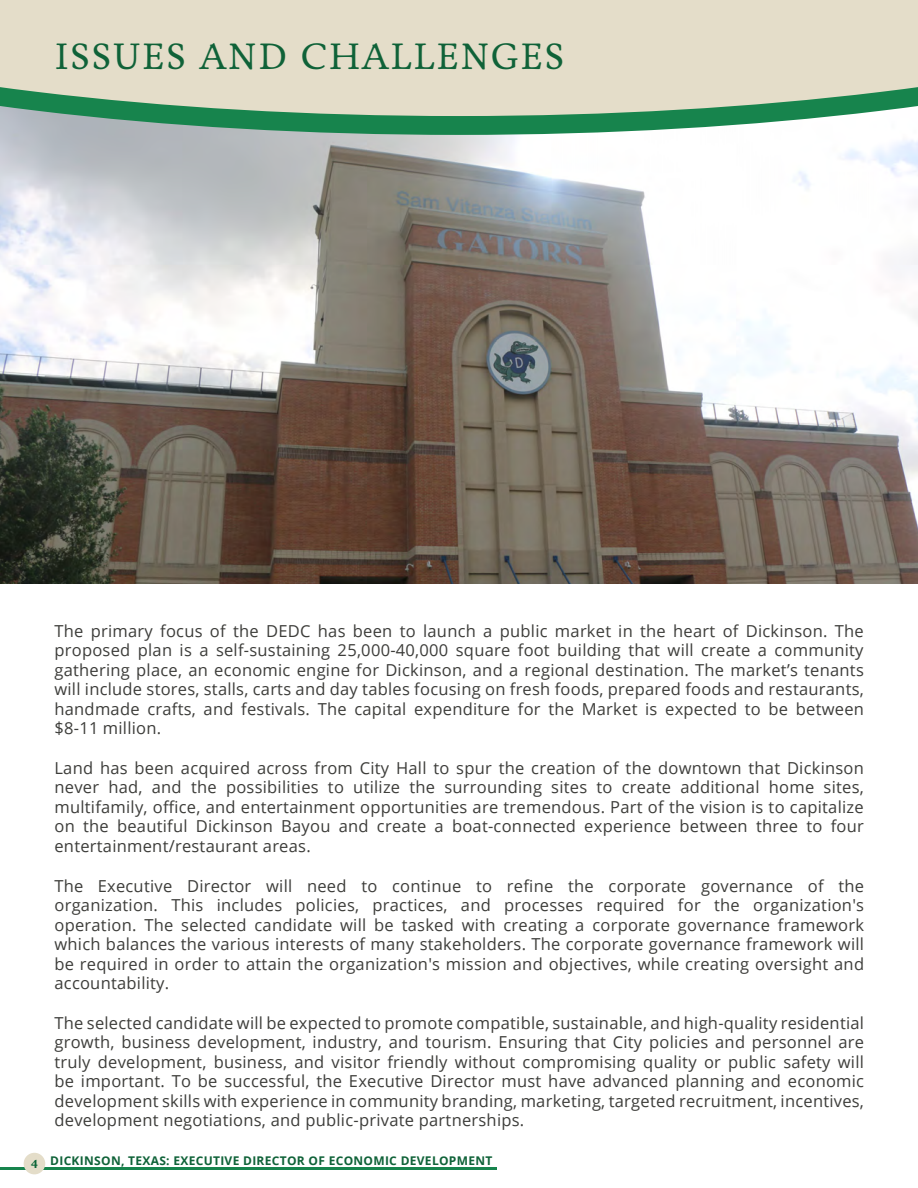
<style>
.page{position:relative;width:918px;height:1188px;background:#fff}
.page>*{position:absolute;margin:0;border:0;box-sizing:border-box;transform-origin:0 0}
.Paragraph_Header{font:37.5px "Livory";letter-spacing:.04em;color:#0f6238}
.Main_Body-No_drop_ca{font:16.5px/19.5px "Open Sans";letter-spacing:.015em;color:#3d3d3a;text-align:justify}
.t1{font:700 12px "Open Sans";letter-spacing:.025em;color:#0f6238}
.s1{font-family:"Livory";color:#0c6638}
</style>
<div class="page">
<hr style="left:0;top:1167px;width:497px;height:2px;background:#17844d">
<div style="left:24px;top:1153px;width:21px;height:21px;background:#e4ddc9;border-radius:50%"></div>
<img style="left:0;top:135px;width:918px;height:449px">
<div style="left:0;top:0;width:918px;height:86px;background:#e4ddc9"></div>
<svg style="left:0;top:86px;width:918px;height:49px"></svg>
<p class="Paragraph_Header" style="left:55px;top:33px;width:511px">ISSUES AND CHALLENGES</p>
<p class="Main_Body-No_drop_ca" style="left:54px;top:620px;width:811px">The primary focus of the DEDC has been to launch a public market in the heart of Dickinson. The proposed plan is a self-sustaining 25,000-40,000 square foot building that will create a community gathering place, an economic engine for Dickinson, and a regional destination. The market’s tenants will include stores, stalls, carts and day tables focusing on fresh foods, prepared foods and restaurants, handmade crafts, and festivals. The capital expenditure for the Market is expected to be between $8-11 million.</p>
<p class="Main_Body-No_drop_ca" style="left:54px;top:758px;width:811px">Land has been acquired across from City Hall to spur the creation of the downtown that Dickinson never had, and the possibilities to utilize the surrounding sites to create additional home sites, multifamily, office, and entertainment opportunities are tremendous. Part of the vision is to capitalize on the beautiful Dickinson Bayou and create a boat-connected experience between three to four entertainment/restaurant areas.</p>
<p class="Main_Body-No_drop_ca" style="left:54px;top:875px;width:811px">The Executive Director will need to continue to refine the corporate governance of the organization. This includes policies, practices, and processes required for the organization's operation. The selected candidate will be tasked with creating a corporate governance framework which balances the various interests of many stakeholders. The corporate governance framework will be required in order to attain the organization's mission and objectives, while creating oversight and accountability.</p>
<p class="Main_Body-No_drop_ca" style="left:54px;top:1013px;width:811px">The selected candidate will be expected to promote compatible, sustainable, and high-quality residential growth, business development, industry, and tourism. Ensuring that City policies and personnel are truly development, business, and visitor friendly without compromising quality or public safety will be important. To be successful, the Executive Director must have advanced planning and economic development skills with experience in community branding, marketing, targeted recruitment, incentives, development negotiations, and public-private partnerships.</p>
<p class="t1" style="left:31px;top:1153px;width:463px"><span class="s1">4</span> DICKINSON, TEXAS: EXECUTIVE DIRECTOR OF ECONOMIC DEVELOPMENT</p>
</div>
